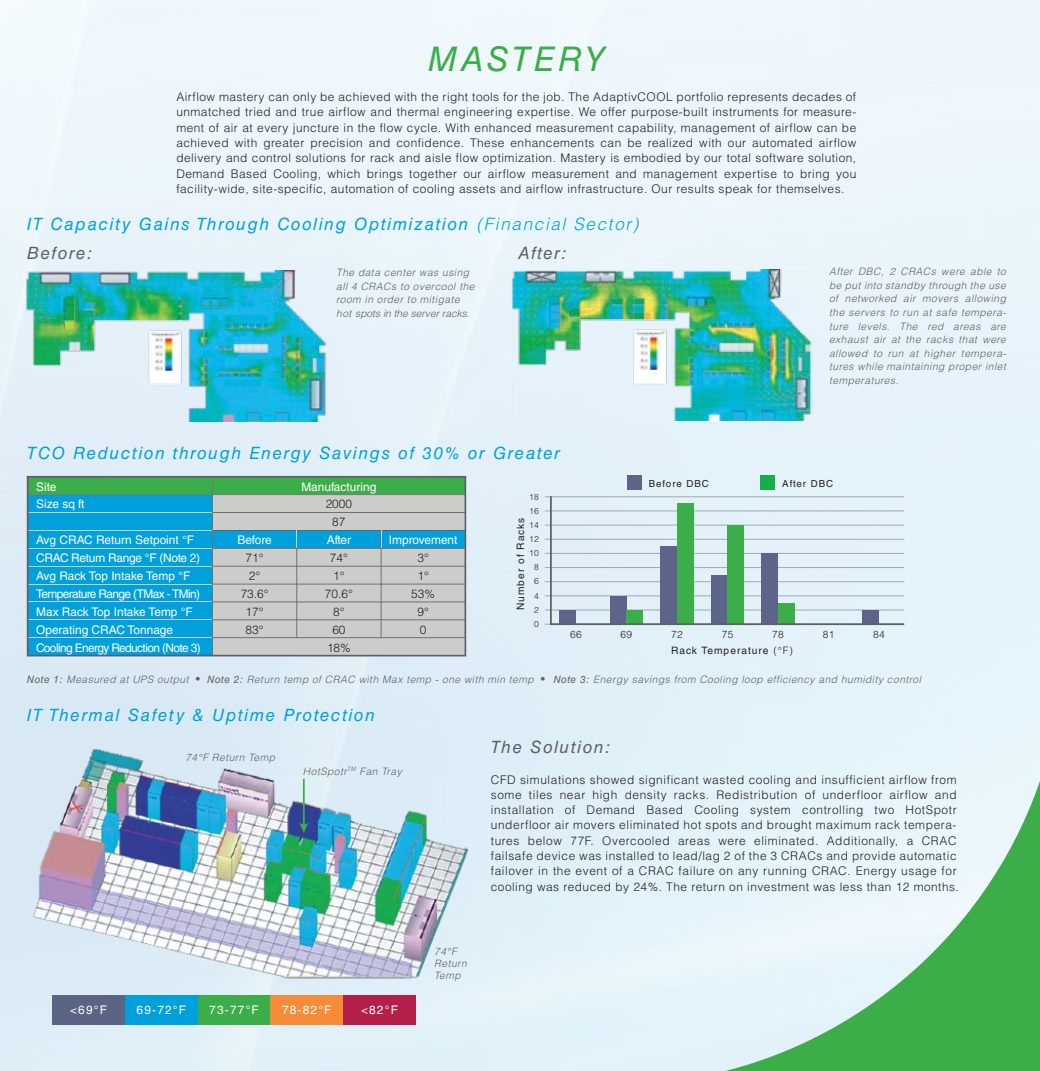
<style>
.page{position:relative;width:1040px;height:1071px;background:#fff}
.page>*{position:absolute;margin:0;border:0;box-sizing:border-box;transform-origin:0 0}
.t1{font:italic 33.95px "Helvetica LT Std";letter-spacing:.09em;color:#3cae49}
.t2{font:italic 16.97px "Helvetica LT Std";letter-spacing:.1em;color:#00a0dd}
.t3{font:italic 16.97px "Helvetica LT Std";letter-spacing:.1em;color:#5f6062}
.t4{font:300 11.9px/17.8px "Helvetica LT Std";letter-spacing:.05em;color:#231f20;text-align:center}
.t5{font:11.9px/17.8px "Helvetica LT Std";letter-spacing:-.01em;color:#fff}
.t6{font:italic 300 10.15px/13.7px "Helvetica LT Std";letter-spacing:.05em;color:#5f6062}
.t7{font:10.15px "Helvetica LT Std";letter-spacing:.1em;color:#231f20}
.t8{font:300 10.15px "Helvetica LT Std";letter-spacing:.035em;color:#231f20}
.t9{font:9.62px "Helvetica LT Std";letter-spacing:.1em;color:#231f20}
.t10{font:300 8.58px/14.2px "Helvetica LT Std";letter-spacing:.035em;color:#231f20;text-align:center}
.s1{font-weight:300}
.s2{font-weight:400}
.s3{font-weight:400;font-style:normal;font-size:11.9px}
</style>
<div class="page">
<img style="left:0;top:0;width:1040px;height:1071px">
<div style="left:760px;top:476px;width:15px;height:14px;background:#18ad4b"></div>
<div style="left:627px;top:476px;width:14px;height:14px;background:#5c6589"></div>
<hr style="left:545px;top:610px;width:359px;height:1px;background:#5f6062">
<hr style="left:545px;top:595px;width:359px;height:1px;background:#5f6062">
<hr style="left:545px;top:581px;width:359px;height:1px;background:#5f6062">
<hr style="left:545px;top:567px;width:359px;height:1px;background:#5f6062">
<hr style="left:545px;top:553px;width:359px;height:1px;background:#5f6062">
<hr style="left:545px;top:539px;width:359px;height:1px;background:#5f6062">
<hr style="left:545px;top:525px;width:359px;height:1px;background:#5f6062">
<hr style="left:545px;top:511px;width:359px;height:1px;background:#5f6062">
<hr style="left:545px;top:496px;width:359px;height:1px;background:#5f6062">
<svg style="left:549px;top:494px;width:356px;height:132px;background:#c2d8d9"></svg>
<hr style="left:545px;top:624px;width:359px;height:1px;background:#5f6062">
<svg style="left:27px;top:476px;width:439px;height:180px;background:#66b1bf"></svg>
<svg style="left:213px;top:513px;width:251px;height:35px;background:#66b3d0"></svg>
<img style="left:27px;top:270px;width:301px;height:151px">
<div style="left:151px;top:372px;width:28px;height:11px;background:#fff"></div>
<img style="left:511px;top:269px;width:301px;height:152px">
<div style="left:634px;top:370px;width:30px;height:12px;background:#fff"></div>
<svg style="left:725px;top:740px;width:315px;height:331px;background:#b6e0c8"></svg>
<img style="left:27px;top:744px;width:448px;height:241px">
<div style="left:125px;top:995px;width:73px;height:30px;background:#00a0dd"></div>
<div style="left:52px;top:995px;width:73px;height:30px;background:#5c6485"></div>
<div style="left:198px;top:995px;width:72px;height:30px;background:#3cae49"></div>
<div style="left:270px;top:995px;width:73px;height:30px;background:#f68c39"></div>
<div style="left:343px;top:995px;width:73px;height:30px;background:#b31f49"></div>
<hr style="left:303px;top:779px;width:2px;height:47px;background:#3cae49">
<svg style="left:299px;top:823px;width:9px;height:10px"></svg>
<h1 class="t1" style="left:427px;top:39px;width:179px">MASTERY</h1>
<p class="t4" style="left:176px;top:89px;width:681px;line-height:15.2px;text-align:justify">Airflow mastery can only be achieved with the right tools for the job. The AdaptivCOOL portfolio represents decades of unmatched tried and true airflow and thermal engineering expertise. We offer purpose-built instruments for measure&shy;ment of air at every juncture in the flow cycle. With enhanced measurement capability, management of airflow can be achieved with greater precision and confidence. These enhancements can be realized with our automated airflow delivery and control solutions for rack and aisle flow optimization. Mastery is embodied by our total software solution, Demand Based Cooling, which brings together our airflow measurement and management expertise to bring you facility-wide, site-specific, automation of cooling assets and airflow infrastructure. Our results speak for themselves.</p>
<h2 class="t2" style="left:27px;top:214px;width:613px">IT Capacity Gains Through Cooling Optimization <span class="s1">(Financial Sector)</span></h2>
<h2 class="t3" style="left:27px;top:244px;width:67px">Before:</h2>
<h2 class="t3" style="left:518px;top:244px;width:50px">After:</h2>
<p class="t6" style="left:336px;top:266px;width:140px">The data center was using all 4 CRACs to overcool the room in order to mitigate hot spots in the server racks.</p>
<p class="t6" style="left:829px;top:265px;width:178px;text-align:justify">After DBC, 2 CRACs were able to be put into standby through the use of networked air movers allowing the servers to run at safe tempera&shy;ture levels. The red areas are exhaust air at the racks that were allowed to run at higher tempera&shy;tures while maintaining proper inlet temperatures.</p>
<h2 class="t2" style="left:27px;top:443px;width:534px">TCO Reduction through Energy Savings of 30% or Greater</h2>
<p class="t5" style="left:36px;top:477px;width:50px">Site<br>Size sq ft</p>
<p class="t5" style="left:36px;top:531px;width:166px">Avg CRAC Return Setpoint °F<br>CRAC Return Range °F (Note 2)<br>Avg Rack Top Intake Temp °F<br>Temperature Range (TMax - TMin)<br>Max Rack Top Intake Temp °F<br>Operating CRAC Tonnage<br>Cooling Energy Reduction (Note 3)</p>
<p class="t5" style="left:237px;top:531px;width:36px">Before</p>
<p class="t4" style="left:241px;top:549px;width:29px">71°<br>2°<br>73.6°<br>17°<br>83°</p>
<p class="t5" style="left:301px;top:477px;width:77px">Manufacturing</p>
<p class="t4" style="left:326px;top:495px;width:28px">2000</p>
<p class="t4" style="left:332px;top:513px;width:15px">87</p>
<p class="t5" style="left:327px;top:531px;width:26px">After</p>
<p class="t4" style="left:325px;top:549px;width:29px">74°<br>1°<br>70.6°<br>8°<br>60<br>18%</p>
<p class="t5" style="left:389px;top:531px;width:70px">Improvement</p>
<p class="t4" style="left:411px;top:549px;width:25px">3°<br>1°<br>53%<br>9°<br>0</p>
<p class="t10" style="left:529px;top:490px;width:11px">18</p>
<p class="t10" style="left:529px;top:518px;width:11px">14</p>
<p class="t10" style="left:529px;top:503px;width:11px">16</p>
<p class="t10" style="left:529px;top:532px;width:11px">12<br>10<br>8<br>6<br>4<br>2<br>0</p>
<p class="t7" style="left:514px;top:610px;width:94px;rotate:-90deg">Number of Racks</p>
<p class="t8" style="left:570px;top:628px;width:13px">66</p>
<p class="t9" style="left:648px;top:478px;width:62px">Before DBC</p>
<p class="t9" style="left:782px;top:478px;width:52px">After DBC</p>
<p class="t8" style="left:620px;top:628px;width:13px">69</p>
<p class="t8" style="left:671px;top:628px;width:13px">72</p>
<p class="t8" style="left:721px;top:628px;width:13px">75</p>
<p class="t8" style="left:772px;top:628px;width:13px">78</p>
<p class="t8" style="left:822px;top:628px;width:13px">81</p>
<p class="t8" style="left:873px;top:628px;width:13px">84</p>
<p class="t7" style="left:671px;top:645px;width:123px">Rack Temperature <span class="s1">(°F)</span></p>
<p class="t6" style="left:27px;top:673px;width:895px"><span class="s2">Note 1:</span> Measured at UPS output <span class="s3">•</span> <span class="s2">Note 2:</span> Return temp of CRAC with Max temp - one with min temp <span class="s3">•</span> <span class="s2">Note 3:</span> Energy savings from Cooling loop efficiency and humidity control</p>
<h2 class="t2" style="left:27px;top:705px;width:349px">IT Thermal Safety &amp; Uptime Protection</h2>
<p class="t6" style="left:185px;top:751px;width:91px">74°F Return Temp</p>
<p class="t6" style="left:303px;top:764px;width:100px">HotSpotr<sup>TM</sup> Fan Tray</p>
<p class="t5" style="left:70px;top:1000px;width:38px">&lt;69°F</p>
<p class="t5" style="left:137px;top:1000px;width:51px">69-72°F</p>
<p class="t5" style="left:209px;top:1000px;width:51px">73-77°F</p>
<p class="t5" style="left:282px;top:1000px;width:51px">78-82°F</p>
<p class="t5" style="left:361px;top:1000px;width:38px">&lt;82°F</p>
<p class="t6" style="left:434px;top:946px;width:34px;line-height:11.9px">74°F<br>Return<br>Temp</p>
<h2 class="t3" style="left:491px;top:737px;width:121px">The Solution:</h2>
<p class="t4" style="left:491px;top:772px;width:469px;line-height:15.2px;text-align:left">CFD simulations showed significant wasted cooling and insufficient airflow from some tiles near high density racks. Redistribution of underfloor airflow and installation of Demand Based Cooling system controlling two HotSpotr underfloor air movers eliminated hot spots and brought maximum rack tempera&shy;tures below 77F. Overcooled areas were eliminated. Additionally, a CRAC failsafe device was installed to lead/lag 2 of the 3 CRACs and provide automatic failover in the event of a CRAC failure on any running CRAC. Energy usage for cooling was reduced by 24%. The return on investment was less than 12 months.</p>
</div>
